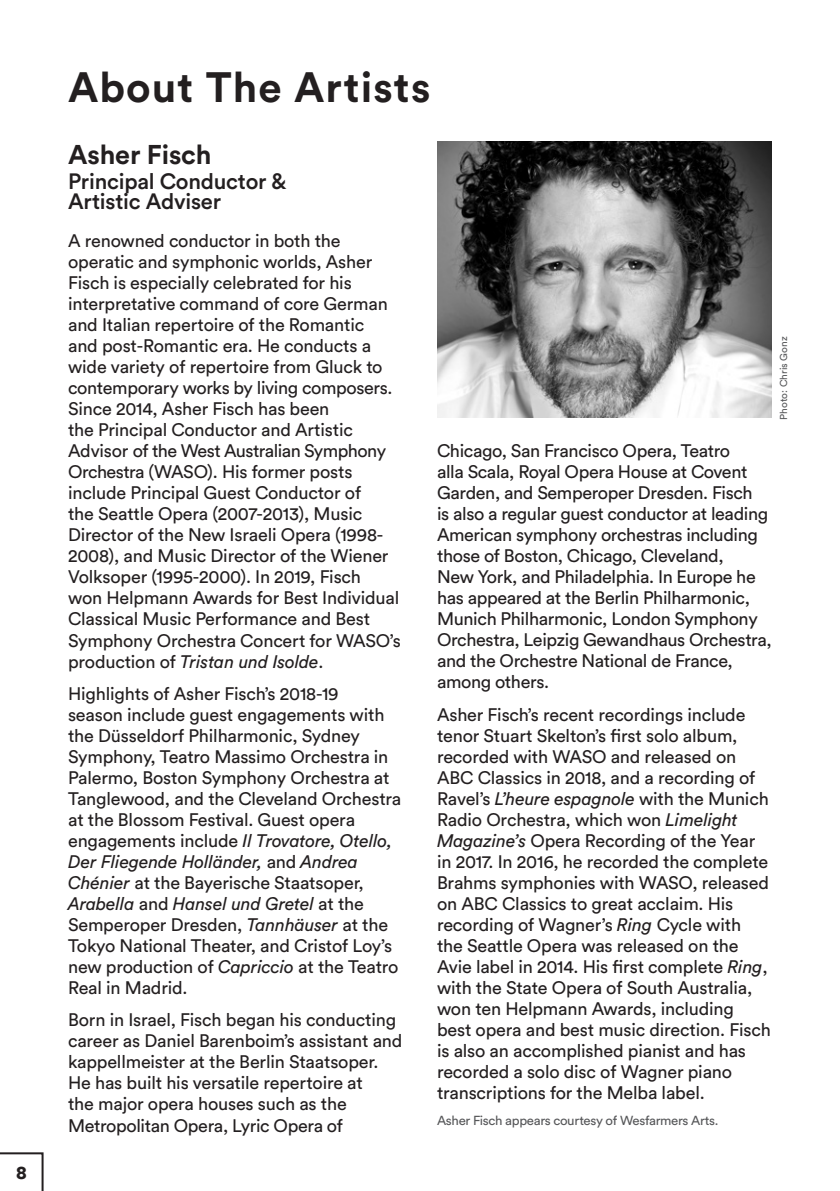
<style>
.page{position:relative;width:840px;height:1191px;background:#fff}
.page>*{position:absolute;margin:0;border:0;box-sizing:border-box;transform-origin:0 0}
.t1{font:700 42px "Circular Std";letter-spacing:.025em;color:#231f20}
.t2{font:700 26.8px "Circular Std";letter-spacing:-.005em;color:#231f20}
.t3{font:500 22px/20px "Circular Std";letter-spacing:-.01em;color:#231f20}
.t4{font:900 18.6px "Circular Std";color:#231f20}
.t5{font:18px/21px "Circular Std";letter-spacing:-.01em;color:#231f20}
.t6{font:13px "Circular Std";letter-spacing:-.025em;color:#57585a}
.t7{font:10px "Circular Std";color:#57585a}
.s1{font-style:italic}
</style>
<div class="page">
<img style="left:437px;top:142px;width:334px;height:276px">
<svg style="left:0;top:1152px;width:44px;height:39px"></svg>
<p class="t4" style="left:16px;top:1160px;width:12px">8</p>
<h1 class="t1" style="left:68px;top:60px;width:364px">About The Artists</h1>
<h2 class="t2" style="left:68px;top:137px;width:145px">Asher Fisch</h2>
<p class="t3" style="left:68px;top:171px;width:220px">Principal Conductor &amp;<br>Artistic Adviser</p>
<p class="t5" style="left:68px;top:230px;width:334px">A renowned conductor in both the operatic and symphonic worlds, Asher Fisch is especially celebrated for his interpretative command of core German and Italian repertoire of the Romantic<br>and post-Romantic era. He conducts a wide variety of repertoire from Gluck to contemporary works by living composers.<br>Since 2014, Asher Fisch has been<br>the Principal Conductor and Artistic Advisor of the West Australian Symphony Orchestra (WASO). His former posts include Principal Guest Conductor of<br>the Seattle Opera (2007-2013), Music Director of the New Israeli Opera (1998- 2008), and Music Director of the Wiener Volksoper (1995-2000). In 2019, Fisch<br>won Helpmann Awards for Best Individual Classical Music Performance and Best Symphony Orchestra Concert for WASO’s production of <span class="s1">Tristan und Isolde</span>.</p>
<p class="t5" style="left:68px;top:683px;width:334px">Highlights of Asher Fisch’s 2018-19<br>season include guest engagements with the Düsseldorf Philharmonic, Sydney Symphony, Teatro Massimo Orchestra in Palermo, Boston Symphony Orchestra at Tanglewood, and the Cleveland Orchestra at the Blossom Festival. Guest opera engagements include <span class="s1">Il Trovatore, Otello, Der Fliegende Holländer,</span> and <span class="s1">Andrea Chénier</span> at the Bayerische Staatsoper, <span class="s1">Arabella</span> and <span class="s1">Hansel und Gretel</span> at the Semperoper Dresden, <span class="s1">Tannhäuser</span> at the Tokyo National Theater, and Cristof Loy’s new production of <span class="s1">Capriccio</span> at the Teatro Real in Madrid.</p>
<p class="t5" style="left:68px;top:1009px;width:336px">Born in Israel, Fisch began his conducting career as Daniel Barenboim’s assistant and kappellmeister at the Berlin Staatsoper.<br>He has built his versatile repertoire at<br>the major opera houses such as the Metropolitan Opera, Lyric Opera of</p>
<p class="t7" style="left:777px;top:420px;width:85px;rotate:-90deg">Photo: Chris Gonz</p>
<p class="t5" style="left:437px;top:440px;width:336px">Chicago, San Francisco Opera, Teatro<br>alla Scala, Royal Opera House at Covent Garden, and Semperoper Dresden. Fisch<br>is also a regular guest conductor at leading American symphony orchestras including those of Boston, Chicago, Cleveland,<br>New York, and Philadelphia. In Europe he has appeared at the Berlin Philharmonic, Munich Philharmonic, London Symphony Orchestra, Leipzig Gewandhaus Orchestra, and the Orchestre National de France, among others.</p>
<p class="t5" style="left:437px;top:703px;width:335px">Asher Fisch’s recent recordings include tenor Stuart Skelton’s first solo album, recorded with WASO and released on ABC Classics in 2018, and a recording of Ravel’s <span class="s1">L’heure espagnole</span> with the Munich Radio Orchestra, which won <span class="s1">Limelight Magazine’s</span> Opera Recording of the Year in 2017. In 2016, he recorded the complete Brahms symphonies with WASO, released on ABC Classics to great acclaim. His recording of Wagner’s <span class="s1">Ring</span> Cycle with the Seattle Opera was released on the Avie label in 2014. His first complete <span class="s1">Ring</span>, with the State Opera of South Australia, won ten Helpmann Awards, including best opera and best music direction. Fisch is also an accomplished pianist and has recorded a solo disc of Wagner piano transcriptions for the Melba label.</p>
<p class="t6" style="left:437px;top:1112px;width:283px">Asher Fisch appears courtesy of Wesfarmers Arts.</p>
</div>
